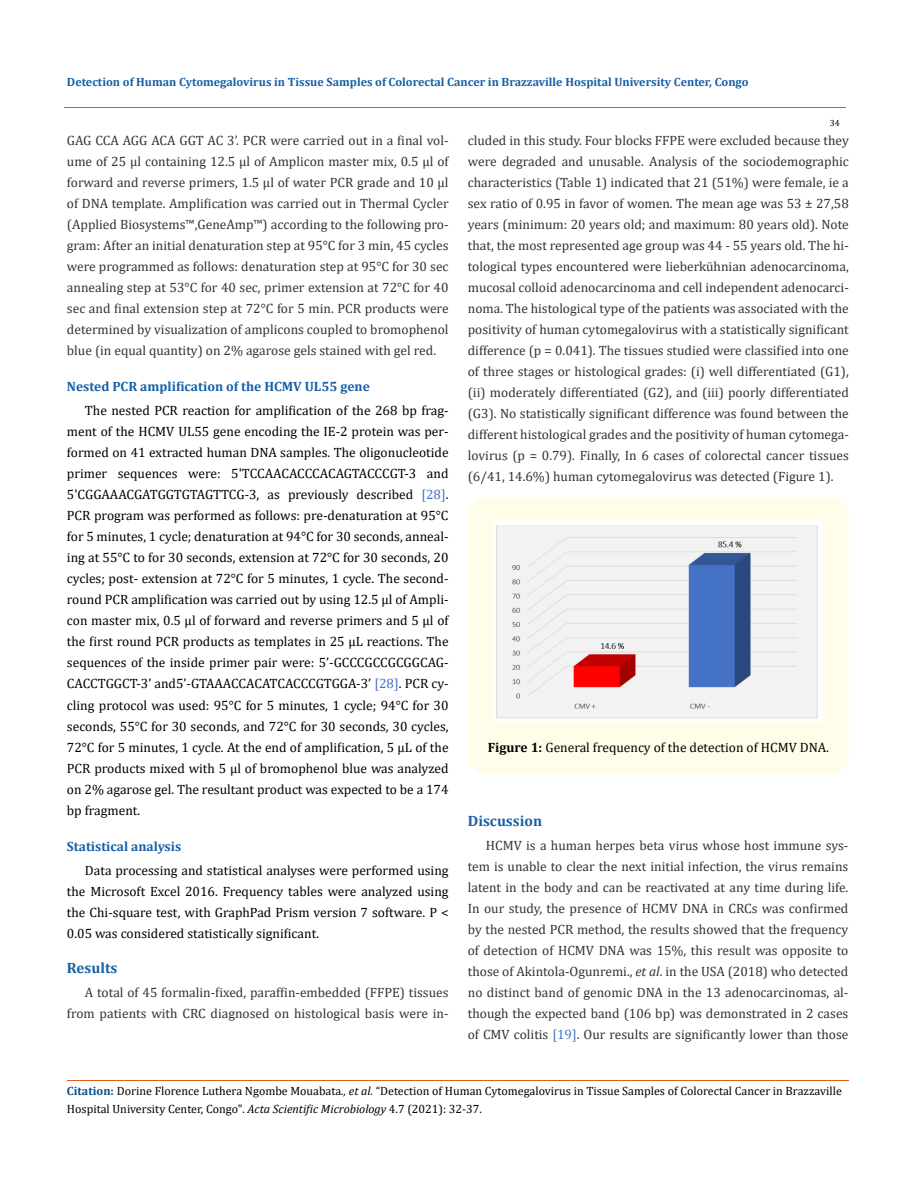
<style>
.page{position:relative;width:917px;height:1188px;background:#fff}
.page>*{position:absolute;margin:0;border:0;box-sizing:border-box;transform-origin:0 0}
.t1{font:700 15px "Cambria";color:#1560a6}
.t2{font:13.5px/21px "Cambria";color:#333;text-align:justify}
.t3{font:13.5px/21px "Cambria";color:#000;text-align:justify}
.t4{font:700 13.5px "Cambria";color:#1560a6}
.t5{font:12px/18px "Cambria";color:#000}
.t6{font:700 12px "Cambria";color:#1560a6}
.t7{font:9px "Cambria";color:#000}
.s1{color:#4472c4}
.s2{font-weight:700}
.s3{font-style:italic}
.s4{font-weight:700;color:#035089}
</style>
<div class="page">
<div style="left:468px;top:498px;width:380px;height:276px;background:#fffde9;border-radius:18px"></div>
<img style="left:493px;top:522px;width:330px;height:200px">
<hr style="left:64px;top:108px;width:781px;height:1px;background:#e05d1a">
<hr style="left:67px;top:1080px;width:781px;height:1px;background:#e05d1a">
<p class="t6" style="left:67px;top:73px;width:683px">Detection of Human Cytomegalovirus in Tissue Samples of Colorectal Cancer in Brazzaville Hospital University Center, Congo</p>
<p class="t7" style="left:829px;top:118px;width:11px">34</p>
<p class="t2" style="left:67px;top:130px;width:383px">GAG CCA AGG ACA GGT AC 3’. PCR were carried out in a final vol&shy;ume of 25 μl containing 12.5 μl of Amplicon master mix, 0.5 μl of forward and reverse primers, 1.5 μl of water PCR grade and 10 μl of DNA template. Amplification was carried out in Thermal Cycler (Applied Biosystems™,GeneAmp™) according to the following pro&shy;gram: After an initial denaturation step at 95°C for 3 min, 45 cycles were programmed as follows: denaturation step at 95°C for 30 sec annealing step at 53°C for 40 sec, primer extension at 72°C for 40 sec and final extension step at 72°C for 5 min. PCR products were determined by visualization of amplicons coupled to bromophenol blue (in equal quantity) on 2% agarose gels stained with gel red.</p>
<p class="t4" style="left:67px;top:377px;width:304px">Nested PCR amplification of the HCMV UL55 gene</p>
<p class="t3" style="left:67px;top:400px;width:383px;text-indent:18px">The nested PCR reaction for amplification of the 268 bp frag&shy;ment of the HCMV UL55 gene encoding the IE-2 protein was per&shy;formed on 41 extracted human DNA samples. The oligonucleotide primer sequences were: 5'TCCAACACCCACAGTACCCGT-3 and 5'CGGAAACGATGGTGTAGTTCG-3, as previously described <span class="s1">[28]</span>.<br>PCR program was performed as follows: pre-denaturation at 95°C for 5 minutes, 1 cycle; denaturation at 94°C for 30 seconds, anneal&shy;ing at 55°C to for 30 seconds, extension at 72°C for 30 seconds, 20 cycles; post- extension at 72°C for 5 minutes, 1 cycle. The second&shy;round PCR amplification was carried out by using 12.5 μl of Ampli&shy;con master mix, 0.5 μl of forward and reverse primers and 5 μl of the first round PCR products as templates in 25 μL reactions. The sequences of the inside primer pair were: 5’-GCCCGCCGCGGCAG-CACCTGGCT-3’ and5’-GTAAACCACATCACCCGTGGA-3’ <span class="s1">[28]</span>. PCR cy&shy;cling protocol was used: 95°C for 5 minutes, 1 cycle; 94°C for 30 seconds, 55°C for 30 seconds, and 72°C for 30 seconds, 30 cycles, 72°C for 5 minutes, 1 cycle. At the end of amplification, 5 μL of the PCR products mixed with 5 μl of bromophenol blue was analyzed on 2% agarose gel. The resultant product was expected to be a 174 bp fragment.</p>
<p class="t4" style="left:67px;top:836px;width:116px">Statistical analysis</p>
<p class="t3" style="left:67px;top:859px;width:383px;text-indent:18px">Data processing and statistical analyses were performed using the Microsoft Excel 2016. Frequency tables were analyzed using the Chi-square test, with GraphPad Prism version 7 software. P &lt; 0.05 was considered statistically significant.</p>
<p class="t1" style="left:67px;top:958px;width:52px">Results</p>
<p class="t2" style="left:67px;top:982px;width:383px;text-align:right">A total of 45 formalin-fixed, paraffin-embedded (FFPE) tissues from patients with CRC diagnosed on histological basis were in-</p>
<p class="t2" style="left:468px;top:130px;width:382px">cluded in this study. Four blocks FFPE were excluded because they were degraded and unusable. Analysis of the sociodemographic characteristics (Table 1) indicated that 21 (51%) were female, ie a sex ratio of 0.95 in favor of women. The mean age was 53 ± 27,58 years (minimum: 20 years old; and maximum: 80 years old). Note that, the most represented age group was 44 - 55 years old. The hi&shy;tological types encountered were lieberkühnian adenocarcinoma, mucosal colloid adenocarcinoma and cell independent adenocarci&shy;noma. The histological type of the patients was associated with the positivity of human cytomegalovirus with a statistically significant difference (p = 0.041). The tissues studied were classified into one of three stages or histological grades: (i) well differentiated (G1), (ii) moderately differentiated (G2), and (iii) poorly differentiated (G3). No statistically significant difference was found between the different histological grades and the positivity of human cytomega&shy;lovirus (p = 0.79). Finally, In 6 cases of colorectal cancer tissues (6/41, 14.6%) human cytomegalovirus was detected (Figure 1).</p>
<p class="t3" style="left:487px;top:737px;width:343px"><span class="s2">Figure 1:</span> General frequency of the detection of HCMV DNA.</p>
<p class="t1" style="left:468px;top:810px;width:76px">Discussion</p>
<p class="t2" style="left:468px;top:835px;width:382px;text-indent:18px">HCMV is a human herpes beta virus whose host immune sys&shy;tem is unable to clear the next initial infection, the virus remains latent in the body and can be reactivated at any time during life.<br>In our study, the presence of HCMV DNA in CRCs was confirmed by the nested PCR method, the results showed that the frequency of detection of HCMV DNA was 15%, this result was opposite to those of Akintola-Ogunremi., <span class="s3">et al</span>. in the USA (2018) who detected no distinct band of genomic DNA in the 13 adenocarcinomas, al&shy;though the expected band (106 bp) was demonstrated in 2 cases of CMV colitis <span class="s1">[19]</span>. Our results are significantly lower than those</p>
<p class="t5" style="left:67px;top:1082px;width:776px"><span class="s4">Citation:</span> Dorine Florence Luthera Ngombe Mouabata<span class="s3">., et al.</span> “Detection of Human Cytomegalovirus in Tissue Samples of Colorectal Cancer in Brazzaville<br>Hospital University Center, Congo". <span class="s3">Acta Scientific Microbiology</span> 4.7 (2021): 32-37.</p>
</div>
